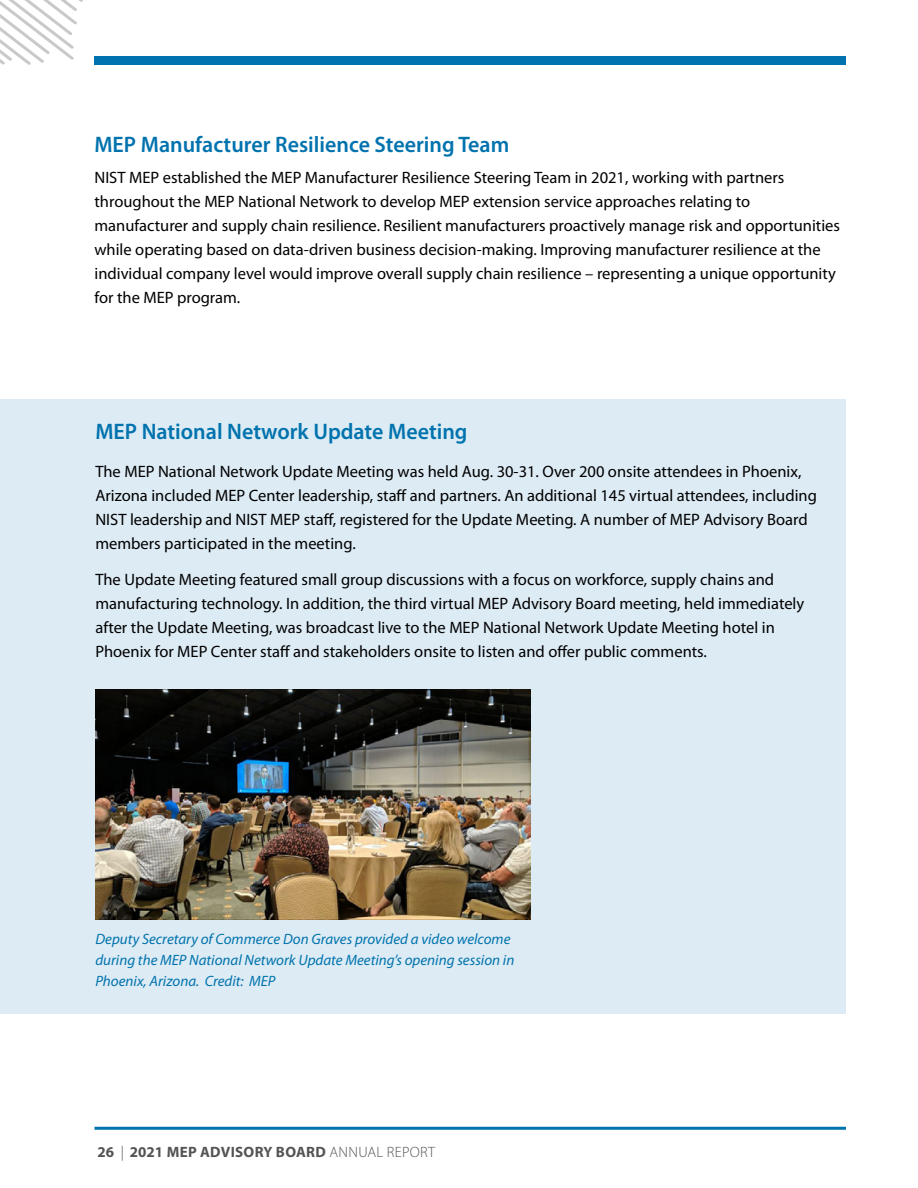
<style>
.page{position:relative;width:918px;height:1188px;background:#fff}
.page>*{position:absolute;margin:0;border:0;box-sizing:border-box;transform-origin:0 0}
._6__Subhead{font:600 22.5px "Myriad Pro";color:#0073ae}
._3__Body_11_pt{font:16.5px/24px "Myriad Pro";color:#000}
._3__Body_10_pt{font:italic 15px/21px "Myriad Pro";color:#0073ae}
.t1{font:700 15px "Myriad Pro";letter-spacing:.02em;color:#545456}
.s1{font-weight:300}
</style>
<div class="page">
<hr style="left:94px;top:1127px;width:752px;height:3px;background:#0073ae">
<div style="left:94px;top:56px;width:752px;height:9px;background:#0073ae"></div>
<svg style="left:0;top:0;width:83px;height:65px"></svg>
<div style="left:0;top:400px;width:846px;height:614px;background:#ddebf4"></div>
<img style="left:95px;top:689px;width:436px;height:231px">
<p class="_6__Subhead" style="left:94px;top:130px;width:416px">MEP Manufacturer Resilience Steering Team</p>
<p class="_3__Body_11_pt" style="left:94px;top:165px;width:747px">NIST MEP established the MEP Manufacturer Resilience Steering Team in 2021, working with partners throughout the MEP National Network to develop MEP extension service approaches relating to manufacturer and supply chain resilience. Resilient manufacturers proactively manage risk and opportunities while operating based on data-driven business decision-making. Improving manufacturer resilience at the individual company level would improve overall supply chain resilience – representing a unique opportunity for the MEP program.</p>
<p class="_6__Subhead" style="left:95px;top:417px;width:374px">MEP National Network Update Meeting</p>
<p class="_3__Body_11_pt" style="left:95px;top:460px;width:723px">The MEP National Network Update Meeting was held Aug. 30-31. Over 200 onsite attendees in Phoenix, Arizona included MEP Center leadership, staff and partners. An additional 145 virtual attendees, including NIST leadership and NIST MEP staff, registered for the Update Meeting. A number of MEP Advisory Board members participated in the meeting.</p>
<p class="_3__Body_11_pt" style="left:95px;top:568px;width:710px">The Update Meeting featured small group discussions with a focus on workforce, supply chains and manufacturing technology. In addition, the third virtual MEP Advisory Board meeting, held immediately after the Update Meeting, was broadcast live to the MEP National Network Update Meeting hotel in Phoenix for MEP Center staff and stakeholders onsite to listen and offer public comments.</p>
<p class="_3__Body_10_pt" style="left:95px;top:929px;width:420px">Deputy Secretary of Commerce Don Graves provided a video welcome during the MEP National Network Update Meeting’s opening session in<br>Phoenix, Arizona. Credit: MEP</p>
<p class="t1" style="left:98px;top:1142px;width:339px">26 <span class="s1">|</span> 2021 MEP ADVISORY BOARD <span class="s1">ANNUAL REPORT</span></p>
</div>
